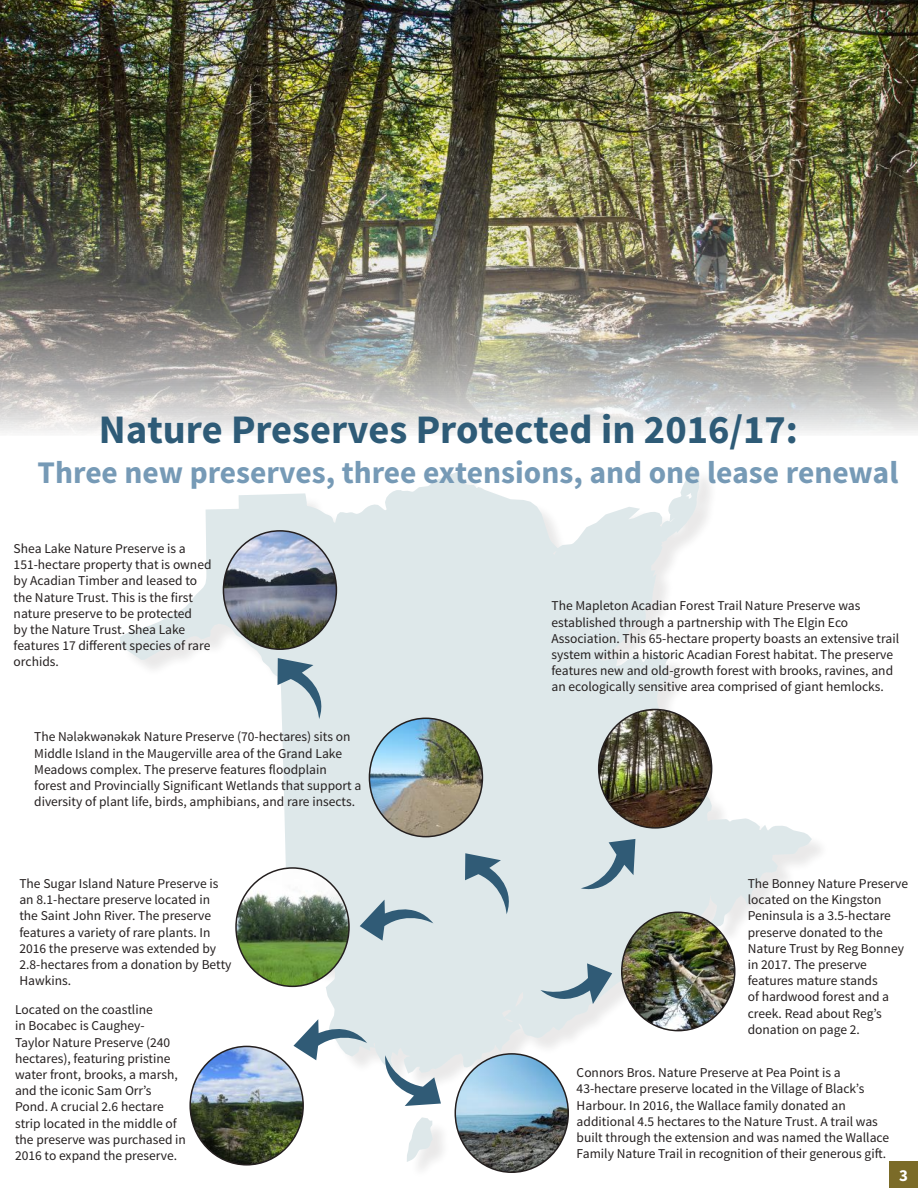
<style>
.page{position:relative;width:918px;height:1188px;background:#fff}
.page>*{position:absolute;margin:0;border:0;box-sizing:border-box;transform-origin:0 0}
.t1{font:700 40.5px "Source Sans Pro";color:#2e5b77}
.t2{font:700 31.5px "Source Sans Pro";color:#769ab6}
.t3{font:700 16.8px "Source Sans Pro";color:#fff}
.t4{font:13.5px/16.2px "Source Sans Pro";color:#241f1f}
</style>
<div class="page">
<img style="left:0;top:0;width:918px;height:433px">
<svg style="left:119px;top:465px;width:696px;height:700px"></svg>
<img style="left:622px;top:912px;width:113px;height:119px">
<div style="left:621px;top:912px;width:114px;height:119px;border:2px solid #241f1f;border-radius:50%"></div>
<img style="left:369px;top:718px;width:113px;height:119px">
<div style="left:369px;top:718px;width:114px;height:119px;border:2px solid #241f1f;border-radius:50%"></div>
<img style="left:190px;top:1046px;width:113px;height:119px">
<div style="left:189px;top:1046px;width:115px;height:120px;border:2px solid #241f1f;border-radius:50%"></div>
<img style="left:599px;top:709px;width:113px;height:119px">
<div style="left:598px;top:709px;width:114px;height:120px;border:2px solid #241f1f;border-radius:50%"></div>
<svg style="left:581px;top:839px;width:54px;height:55px;background:#a9bdc7"></svg>
<svg style="left:293px;top:1019px;width:74px;height:41px"></svg>
<svg style="left:465px;top:853px;width:52px;height:61px;background:#adc0c9"></svg>
<svg style="left:540px;top:963px;width:72px;height:47px;background:#b1c3cb"></svg>
<div style="left:889px;top:1161px;width:29px;height:27px;background:#7b6b28"></div>
<svg style="left:278px;top:658px;width:51px;height:61px;background:#adc0c9"></svg>
<img style="left:223px;top:531px;width:113px;height:118px">
<div style="left:223px;top:530px;width:114px;height:120px;border:2px solid #241f1f;border-radius:50%"></div>
<svg style="left:360px;top:899px;width:73px;height:42px;background:#abbec8"></svg>
<svg style="left:383px;top:1055px;width:58px;height:51px"></svg>
<img style="left:236px;top:868px;width:113px;height:118px">
<div style="left:235px;top:867px;width:115px;height:120px;border:2px solid #241f1f;border-radius:50%"></div>
<img style="left:455px;top:1054px;width:113px;height:118px">
<div style="left:455px;top:1053px;width:114px;height:120px;border:2px solid #241f1f;border-radius:50%"></div>
<h1 class="t1" style="left:99px;top:404px;width:701px">Nature Preserves Protected in 2016/17:</h1>
<h2 class="t2" style="left:38px;top:452px;width:862px">Three new preserves, three extensions, and one lease renewal</h2>
<p class="t4" style="left:14px;top:541px;width:199px">Shea Lake Nature Preserve is a<br>151-hectare property that is owned by Acadian Timber and leased to the Nature Trust. This is the first nature preserve to be protected<br>by the Nature Trust. Shea Lake features 17 different species of rare orchids.</p>
<p class="t4" style="left:34px;top:729px;width:329px">The Nələkwənəkək Nature Preserve (70-hectares) sits on Middle Island in the Maugerville area of the Grand Lake Meadows complex. The preserve features floodplain forest and Provincially Significant Wetlands that support a diversity of plant life, birds, amphibians, and rare insects.</p>
<p class="t4" style="left:19px;top:876px;width:214px">The Sugar Island Nature Preserve is an 8.1-hectare preserve located in the Saint John River. The preserve features a variety of rare plants. In<br>2016 the preserve was extended by<br>2.8-hectares from a donation by Betty<br>Hawkins.</p>
<p class="t4" style="left:15px;top:1002px;width:172px">Located on the coastline<br>in Bocabec is Caughey-<br>Taylor Nature Preserve (240 hectares), featuring pristine water front, brooks, a marsh, and the iconic Sam Orr’s<br>Pond. A crucial 2.6 hectare strip located in the middle of the preserve was purchased in<br>2016 to expand the preserve.</p>
<p class="t4" style="left:551px;top:598px;width:349px">The Mapleton Acadian Forest Trail Nature Preserve was established through a partnership with The Elgin Eco Association. This 65-hectare property boasts an extensive trail system within a historic Acadian Forest habitat. The preserve features new and old-growth forest with brooks, ravines, and an ecologically sensitive area comprised of giant hemlocks.</p>
<p class="t4" style="left:748px;top:876px;width:162px">The Bonney Nature Preserve located on the Kingston<br>Peninsula is a 3.5-hectare preserve donated to the<br>Nature Trust by Reg Bonney in 2017. The preserve features mature stands<br>of hardwood forest and a creek. Read about Reg’s donation on page 2.</p>
<p class="t4" style="left:577px;top:1065px;width:314px">Connors Bros. Nature Preserve at Pea Point is a 43-hectare preserve located in the Village of Black’s Harbour. In 2016, the Wallace family donated an additional 4.5 hectares to the Nature Trust. A trail was built through the extension and was named the Wallace Family Nature Trail in recognition of their generous gift.</p>
<p class="t3" style="left:899px;top:1165px;width:10px">3</p>
</div>
